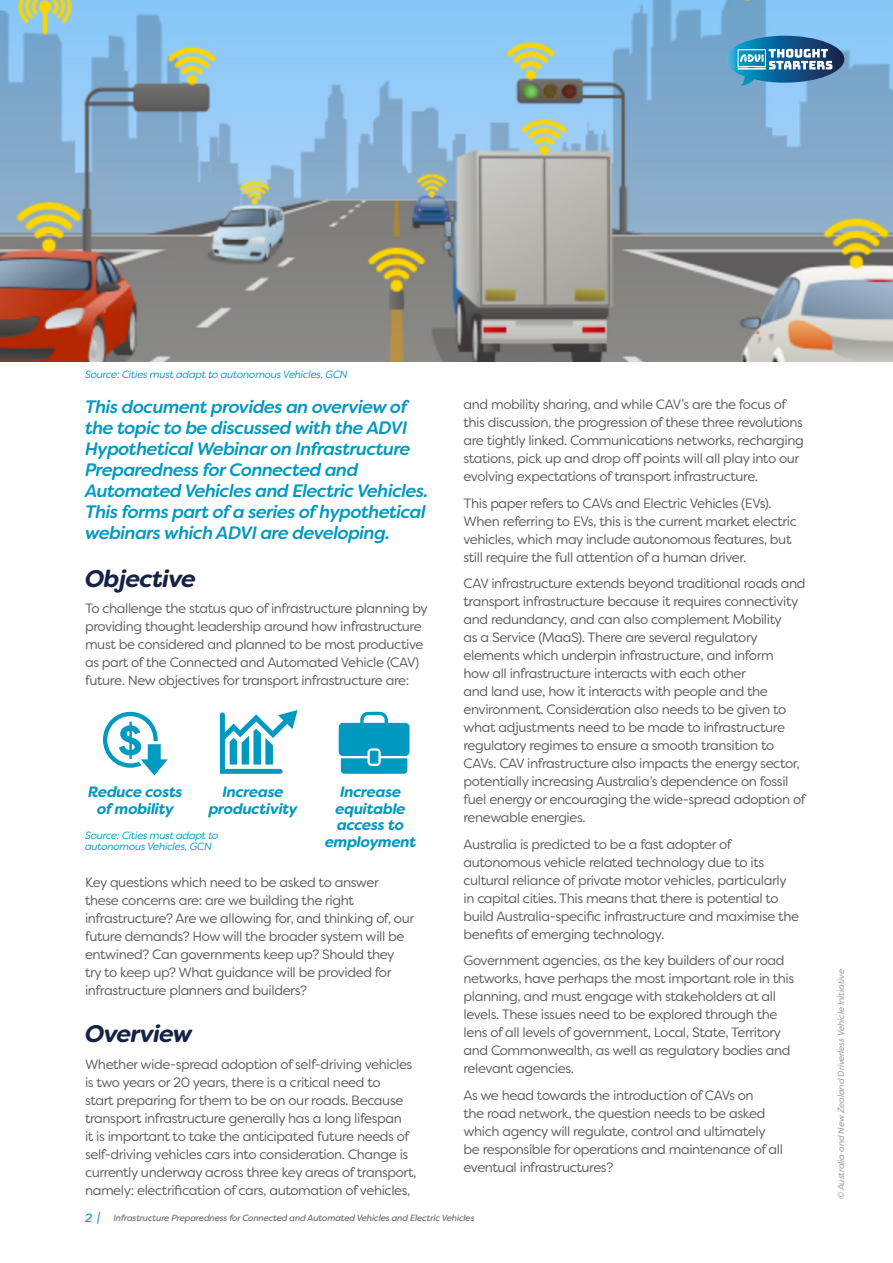
<style>
.page{position:relative;width:893px;height:1263px;background:#fff}
.page>*{position:absolute;margin:0;border:0;box-sizing:border-box;transform-origin:0 0}
.t1{font:italic 700 24px "Filson Soft";letter-spacing:-.03em;color:#142246}
.t2{font:italic 500 18px/21px "Filson Soft";letter-spacing:-.03em;color:#0099bf}
.t3{font:italic 700 15px/16.5px "Filson Soft";letter-spacing:-.02em;color:#0099bf;text-align:center}
.t4{font:13.5px/18px "Filson Soft";letter-spacing:-.03em;color:#58595b}
.t5{font:italic 10.5px/10.5px "Filson Soft";letter-spacing:-.03em;color:#0099bf}
.t6{font:italic 9px "Filson Soft";letter-spacing:-.03em;color:#6d6e71}
.t7{font:italic 9px "Filson Soft";letter-spacing:-.03em;color:#a7a9ac}
.s1{font-size:12px;color:#0099bf}
</style>
<div class="page">
<img style="left:0;top:0;width:893px;height:361px">
<svg style="left:220px;top:710px;width:78px;height:64px"></svg>
<svg style="left:339px;top:712px;width:71px;height:62px"></svg>
<svg style="left:103px;top:712px;width:65px;height:63px"></svg>
<svg style="left:726px;top:36px;width:118px;height:51px;background:#508eb5"></svg>
<p class="t5" style="left:85px;top:369px;width:264px">Source: Cities must adapt to autonomous Vehicles, GCN</p>
<p class="t2" style="left:85px;top:396px;width:345px">This document provides an overview of the topic to be discussed with the ADVI Hypothetical Webinar on Infrastructure Preparedness for Connected and Automated Vehicles and Electric Vehicles.<br>This forms part of a series of hypothetical webinars which ADVI are developing.</p>
<h1 class="t1" style="left:85px;top:563px;width:113px">Objective</h1>
<p class="t4" style="left:85px;top:599px;width:344px">To challenge the status quo of infrastructure planning by providing thought leadership around how infrastructure must be considered and planned to be most productive as part of the Connected and Automated Vehicle (CAV) future. New objectives for transport infrastructure are:</p>
<p class="t3" style="left:88px;top:784px;width:96px">Reduce costs of mobility</p>
<p class="t3" style="left:209px;top:784px;width:91px">Increase productivity</p>
<p class="t3" style="left:325px;top:784px;width:93px">Increase equitable access to employment</p>
<p class="t5" style="left:85px;top:830px;width:135px">Source: Cities must adapt to autonomous Vehicles, GCN</p>
<p class="t4" style="left:85px;top:873px;width:331px">Key questions which need to be asked to answer these concerns are: are we building the right infrastructure? Are we allowing for, and thinking of, our future demands? How will the broader system will be entwined? Can governments keep up? Should they try to keep up? What guidance will be provided for infrastructure planners and builders?</p>
<h1 class="t1" style="left:85px;top:1018px;width:109px">Overview</h1>
<p class="t4" style="left:85px;top:1055px;width:333px">Whether wide-spread adoption of self-driving vehicles is two years or 20 years, there is a critical need to<br>start preparing for them to be on our roads. Because transport infrastructure generally has a long lifespan<br>it is important to take the anticipated future needs of self-driving vehicles cars into consideration. Change is currently underway across three key areas of transport, namely: electrification of cars, automation of vehicles,</p>
<p class="t4" style="left:463px;top:396px;width:342px">and mobility sharing, and while CAV’s are the focus of this discussion, the progression of these three revolutions are tightly linked. Communications networks, recharging stations, pick up and drop off points will all play into our evolving expectations of transport infrastructure.</p>
<p class="t4" style="left:463px;top:494px;width:335px">This paper refers to CAVs and Electric Vehicles (EVs).<br>When referring to EVs, this is the current market electric vehicles, which may include autonomous features, but still require the full attention of a human driver.</p>
<p class="t4" style="left:463px;top:575px;width:344px">CAV infrastructure extends beyond traditional roads and transport infrastructure because it requires connectivity and redundancy, and can also complement Mobility<br>as a Service (MaaS). There are several regulatory elements which underpin infrastructure, and inform<br>how all infrastructure interacts with each other<br>and land use, how it interacts with people and the environment. Consideration also needs to be given to what adjustments need to be made to infrastructure regulatory regimes to ensure a smooth transition to CAVs. CAV infrastructure also impacts the energy sector, potentially increasing Australia’s dependence on fossil fuel energy or encouraging the wide-spread adoption of renewable energies.</p>
<p class="t4" style="left:463px;top:835px;width:337px">Australia is predicted to be a fast adopter of autonomous vehicle related technology due to its cultural reliance of private motor vehicles, particularly in capital cities. This means that there is potential to build Australia-specific infrastructure and maximise the benefits of emerging technology.</p>
<p class="t4" style="left:463px;top:952px;width:332px">Government agencies, as the key builders of our road networks, have perhaps the most important role in this planning, and must engage with stakeholders at all levels. These issues need to be explored through the lens of all levels of government, Local, State, Territory and Commonwealth, as well as regulatory bodies and relevant agencies.</p>
<p class="t4" style="left:463px;top:1086px;width:321px">As we head towards the introduction of CAVs on<br>the road network, the question needs to be asked which agency will regulate, control and ultimately be responsible for operations and maintenance of all eventual infrastructures?</p>
<p class="t6" style="left:85px;top:1212px;width:391px"><span class="s1">2 |</span> Infrastructure Preparedness for Connected and Automated Vehicles and Electric Vehicles</p>
<p class="t7" style="left:835px;top:1199px;width:232px;rotate:-90deg">© Australia and New Zealand Driverless Vehicle Initiative</p>
</div>
